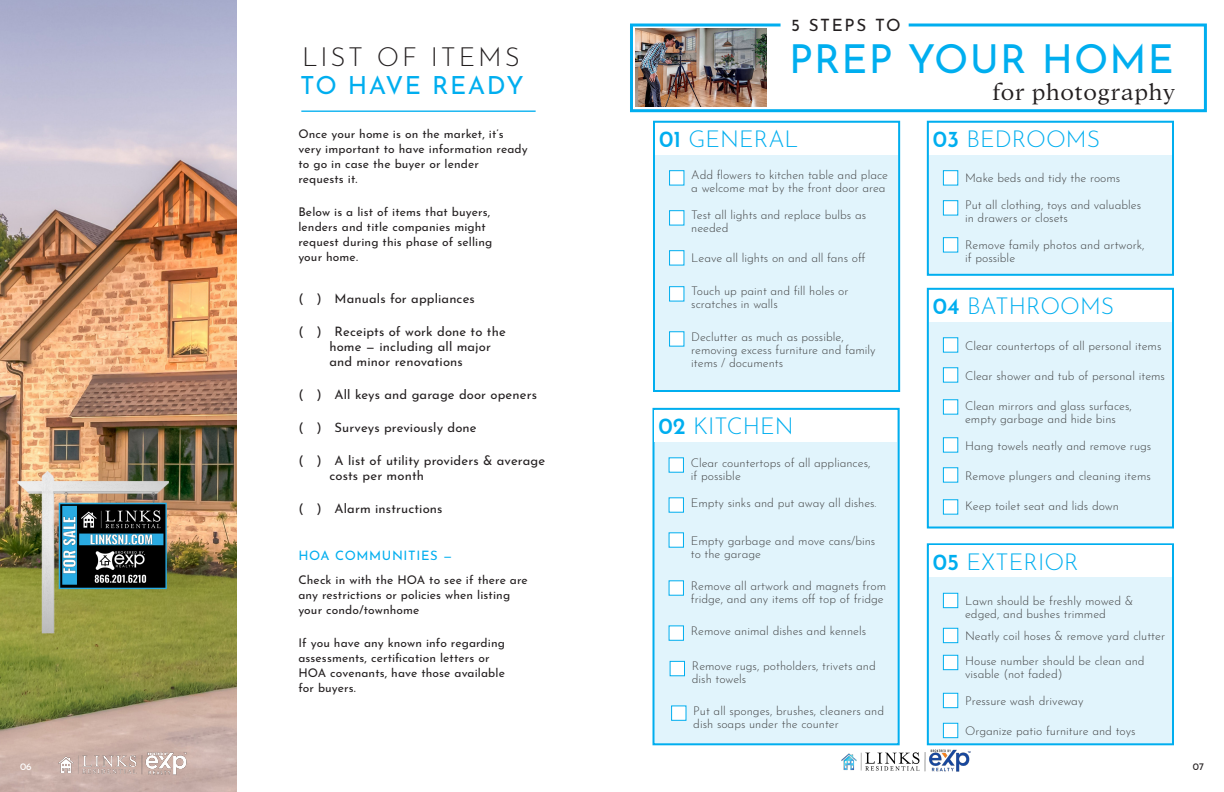
<style>
.page{position:relative;width:1224px;height:792px;background:#fff}
.page>*{position:absolute;margin:0;border:0;box-sizing:border-box;transform-origin:0 0}
.t1{font:40px "Josefin Sans";letter-spacing:.03em;color:#00aeef}
.t2{font:300 26px "Josefin Sans";letter-spacing:.11em;color:#231f20}
.t3{font:300 25px "Addington CF";letter-spacing:.02em;color:#231f20}
.t4{font:25px "Josefin Sans";letter-spacing:.06em;color:#00aeef}
.t5{font:300 23px "Josefin Sans";color:#00aeef}
.t6{font:17px "Josefin Sans";letter-spacing:.1em;color:#231f20}
.t7{font:13px/15px "Josefin Sans";letter-spacing:.01em;color:#231f20}
.t8{font:13px "Josefin Sans";letter-spacing:.05em;color:#00aeef}
.t9{font:300 12px/13px "Josefin Sans";color:#414243}
.t10{font:12px/15px "Josefin Sans";letter-spacing:.01em;color:#231f20}
.t11{font:10px "Josefin Sans";color:#fff}
.t12{font:10px "Josefin Sans";color:#231f20}
.s1{font-weight:600}
</style>
<div class="page">
<img style="left:0;top:0;width:237px;height:792px">
<img style="left:58px;top:753px;width:129px;height:22px">
<div style="left:653px;top:121px;width:247px;height:271px;background:#e1f4fc;border:2px solid #00aeef"></div>
<svg style="left:630px;top:23px;width:577px;height:90px"></svg>
<img style="left:635px;top:29px;width:132px;height:78px">
<div style="left:655px;top:123px;width:243px;height:32px;background:#fff"></div>
<div style="left:669px;top:170px;width:15px;height:15px;background:#fff;border:1px solid #00aeef"></div>
<div style="left:669px;top:210px;width:15px;height:15px;background:#fff;border:1px solid #00aeef"></div>
<div style="left:669px;top:250px;width:15px;height:15px;background:#fff;border:1px solid #00aeef"></div>
<div style="left:669px;top:286px;width:15px;height:15px;background:#fff;border:1px solid #00aeef"></div>
<div style="left:669px;top:332px;width:15px;height:14px;background:#fff"></div>
<div style="left:652px;top:408px;width:248px;height:337px;background:#e1f4fc;border:2px solid #00aeef"></div>
<div style="left:654px;top:410px;width:243px;height:32px;background:#fff"></div>
<div style="left:669px;top:458px;width:15px;height:14px;background:#fff;border:1px solid #00aeef"></div>
<div style="left:669px;top:498px;width:15px;height:14px;background:#fff;border:1px solid #00aeef"></div>
<div style="left:669px;top:533px;width:15px;height:14px;background:#fff;border:1px solid #00aeef"></div>
<div style="left:669px;top:581px;width:15px;height:14px;background:#fff;border:1px solid #00aeef"></div>
<div style="left:669px;top:626px;width:15px;height:15px;background:#fff;border:1px solid #00aeef"></div>
<div style="left:670px;top:661px;width:15px;height:15px;background:#fff;border:1px solid #00aeef"></div>
<div style="left:927px;top:121px;width:247px;height:155px;background:#e1f4fc;border:2px solid #00aeef"></div>
<div style="left:929px;top:123px;width:243px;height:32px;background:#fff"></div>
<div style="left:943px;top:170px;width:15px;height:15px;background:#fff;border:1px solid #00aeef"></div>
<div style="left:943px;top:200px;width:15px;height:15px;background:#fff;border:1px solid #00aeef"></div>
<div style="left:943px;top:237px;width:15px;height:15px;background:#fff;border:1px solid #00aeef"></div>
<div style="left:927px;top:288px;width:247px;height:241px;background:#e1f4fc;border:2px solid #00aeef"></div>
<div style="left:929px;top:290px;width:243px;height:32px;background:#fff"></div>
<div style="left:943px;top:338px;width:15px;height:14px;background:#fff;border:1px solid #00aeef"></div>
<div style="left:943px;top:368px;width:15px;height:14px;background:#fff;border:1px solid #00aeef"></div>
<div style="left:943px;top:400px;width:15px;height:14px;background:#fff;border:1px solid #00aeef"></div>
<div style="left:943px;top:438px;width:15px;height:14px;background:#fff;border:1px solid #00aeef"></div>
<div style="left:943px;top:468px;width:15px;height:14px;background:#fff;border:1px solid #00aeef"></div>
<div style="left:943px;top:500px;width:15px;height:14px;background:#fff;border:1px solid #00aeef"></div>
<div style="left:927px;top:543px;width:247px;height:202px;background:#e1f4fc;border:2px solid #00aeef"></div>
<div style="left:929px;top:545px;width:243px;height:32px;background:#fff"></div>
<div style="left:943px;top:593px;width:15px;height:15px;background:#fff;border:1px solid #00aeef"></div>
<div style="left:943px;top:628px;width:15px;height:15px;background:#fff;border:1px solid #00aeef"></div>
<div style="left:943px;top:655px;width:15px;height:15px;background:#fff;border:1px solid #00aeef"></div>
<div style="left:943px;top:693px;width:15px;height:15px;background:#fff;border:1px solid #00aeef"></div>
<div style="left:943px;top:723px;width:15px;height:15px;background:#fff;border:1px solid #00aeef"></div>
<div style="left:671px;top:706px;width:15px;height:15px;background:#fff;border:1px solid #00aeef"></div>
<img style="left:841px;top:750px;width:130px;height:22px">
<hr style="left:301px;top:111px;width:235px;height:1px;background:#00aeef">
<p class="t11" style="left:20px;top:758px;width:13px">06</p>
<p class="t2" style="left:302px;top:37px;width:219px">LIST OF ITEMS</p>
<p class="t4" style="left:300px;top:64px;width:225px">TO HAVE READY</p>
<p class="t10" style="left:298px;top:125px;width:231px">Once your home is on the market, it’s very important to have information ready to go in case the buyer or lender<br>requests it.</p>
<p class="t10" style="left:298px;top:203px;width:195px">Below is a list of items that buyers, lenders and title companies might request during this phase of selling your home.</p>
<p class="t7" style="left:298px;top:290px;width:178px">( ) Manuals for appliances</p>
<p class="t7" style="left:329px;top:323px;width:178px;text-indent:-31px">( ) Receipts of work done to the home — including all major and minor renovations</p>
<p class="t7" style="left:298px;top:386px;width:240px">( ) All keys and garage door openers</p>
<p class="t7" style="left:298px;top:419px;width:180px">( ) Surveys previously done</p>
<p class="t7" style="left:329px;top:452px;width:217px;text-indent:-31px">( ) A list of utility providers &amp; average costs per month</p>
<p class="t7" style="left:298px;top:500px;width:146px">( ) Alarm instructions</p>
<p class="t8" style="left:298px;top:544px;width:155px">HOA COMMUNITIES —</p>
<p class="t10" style="left:298px;top:571px;width:231px">Check in with the HOA to see if there are any restrictions or policies when listing your condo/townhome</p>
<p class="t10" style="left:298px;top:634px;width:208px">If you have any known info regarding assessments, certification letters or<br>HOA covenants, have those available for buyers.</p>
<p class="t6" style="left:791px;top:11px;width:111px">5 STEPS TO</p>
<p class="t1" style="left:789px;top:25px;width:386px">PREP YOUR HOME</p>
<p class="t5" style="left:659px;top:121px;width:141px"><span class="s1">01</span> GENERAL</p>
<p class="t9" style="left:691px;top:168px;width:198px">Add flowers to kitchen table and place a welcome mat by the front door area</p>
<p class="t9" style="left:691px;top:208px;width:176px">Test all lights and replace bulbs as needed</p>
<p class="t9" style="left:691px;top:251px;width:176px">Leave all lights on and all fans off</p>
<p class="t9" style="left:691px;top:284px;width:159px">Touch up paint and fill holes or scratches in walls</p>
<p class="t9" style="left:691px;top:329px;width:186px">Declutter as much as possible, removing excess furniture and family items / documents</p>
<p class="t5" style="left:658px;top:408px;width:137px"><span class="s1">02</span> KITCHEN</p>
<p class="t9" style="left:691px;top:455px;width:181px">Clear countertops of all appliances, if possible</p>
<p class="t9" style="left:691px;top:495px;width:187px">Empty sinks and put away all dishes.</p>
<p class="t9" style="left:691px;top:533px;width:186px">Empty garbage and move cans/bins to the garage</p>
<p class="t9" style="left:691px;top:578px;width:197px">Remove all artwork and magnets from fridge, and any items off top of fridge</p>
<p class="t9" style="left:691px;top:623px;width:177px">Remove animal dishes and kennels</p>
<p class="t9" style="left:692px;top:658px;width:185px">Remove rugs, potholders, trivets and dish towels</p>
<p class="t9" style="left:693px;top:703px;width:192px">Put all sponges, brushes, cleaners and dish soaps under the counter</p>
<p class="t3" style="left:992px;top:74px;width:184px">for photography</p>
<p class="t5" style="left:933px;top:121px;width:169px"><span class="s1">03</span> BEDROOMS</p>
<p class="t9" style="left:965px;top:171px;width:157px">Make beds and tidy the rooms</p>
<p class="t9" style="left:965px;top:198px;width:178px">Put all clothing, toys and valuables in drawers or closets</p>
<p class="t9" style="left:965px;top:238px;width:181px">Remove family photos and artwork, if possible</p>
<p class="t5" style="left:933px;top:288px;width:183px"><span class="s1">04</span> BATHROOMS</p>
<p class="t9" style="left:965px;top:338px;width:198px">Clear countertops of all personal items</p>
<p class="t9" style="left:965px;top:368px;width:201px">Clear shower and tub of personal items</p>
<p class="t9" style="left:965px;top:398px;width:168px">Clean mirrors and glass surfaces, empty garbage and hide bins</p>
<p class="t9" style="left:965px;top:438px;width:188px">Hang towels neatly and remove rugs</p>
<p class="t9" style="left:965px;top:468px;width:187px">Remove plungers and cleaning items</p>
<p class="t9" style="left:965px;top:498px;width:155px">Keep toilet seat and lids down</p>
<p class="t5" style="left:933px;top:544px;width:147px"><span class="s1">05</span> EXTERIOR</p>
<p class="t9" style="left:965px;top:593px;width:170px">Lawn should be freshly mowed &amp; edged, and bushes trimmed</p>
<p class="t9" style="left:965px;top:628px;width:201px">Neatly coil hoses &amp; remove yard clutter</p>
<p class="t9" style="left:965px;top:653px;width:181px">House number should be clean and visable (not faded)</p>
<p class="t9" style="left:965px;top:693px;width:120px">Pressure wash driveway</p>
<p class="t9" style="left:965px;top:723px;width:172px">Organize patio furniture and toys</p>
<p class="t12" style="left:1193px;top:758px;width:13px">07</p>
</div>
